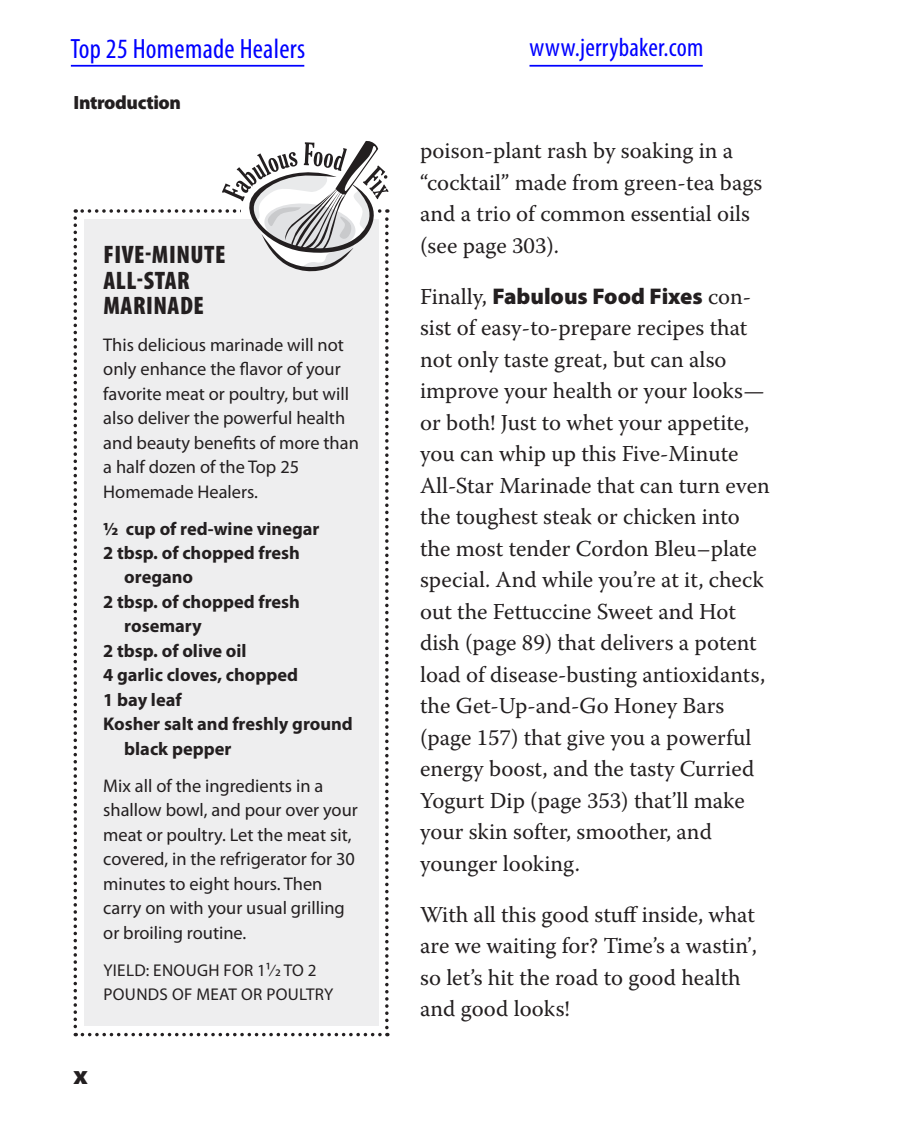
<style>
.page{position:relative;width:898px;height:1134px;background:#fff}
.page>*{position:absolute;margin:0;border:0;box-sizing:border-box;transform-origin:0 0}
.t1{font:condensed 28px "Myriad Pro";letter-spacing:.01em;color:#00f}
.t2{font:condensed 26.25px "Myriad Pro";letter-spacing:.01em;color:#00f}
.t3{font:900 26.25px "Myriad Pro";color:#231f20}
.t4{font:900 condensed 25.38px/25.4px "Myriad Pro";letter-spacing:.02em;color:#231f20}
.t5{font:22.75px/31.5px "Warnock Pro";color:#231f20}
.t6{font:900 22.75px "Myriad Pro";color:#231f20}
.t7{font:900 19.25px "Myriad Pro";letter-spacing:-.02em;color:#231f20}
.t8{font:18.38px/24.5px "Myriad Pro";color:#231f20}
.t9{font:700 18.38px "Myriad Pro";color:#231f20}
.t10{font:17.15px/24.5px "Myriad Pro";letter-spacing:.02em;color:#231f20}
.s1{font-family:"Warnock Pro";font-weight:400}
</style>
<div class="page">
<svg style="left:74px;top:141px;width:314px;height:895px;background:#ebebec"></svg>
<hr style="left:71px;top:65px;width:233px;height:2px;background:#00f">
<hr style="left:529px;top:65px;width:174px;height:2px;background:#00f">
<p class="t1" style="left:70px;top:32px;width:236px">Top 25 Homemade Healers</p>
<p class="t2" style="left:529px;top:32px;width:176px">www.jerrybaker.com</p>
<p class="t7" style="left:74px;top:90px;width:109px">Introduction</p>
<p class="t4" style="left:104px;top:241px;width:124px">FIVE-MINUTE<br>ALL-STAR<br>MARINADE</p>
<p class="t8" style="left:103px;top:332px;width:257px">This delicious marinade will not only enhance the flavor of your favorite meat or poultry, but will also deliver the powerful health and beauty benefits of more than a half dozen of the Top 25<br>Homemade Healers.</p>
<p class="t9" style="left:103px;top:516px;width:218px">1/2 cup of red-wine vinegar</p>
<p class="t9" style="left:103px;top:541px;width:198px">2 tbsp. of chopped fresh</p>
<p class="t9" style="left:124px;top:565px;width:70px">oregano</p>
<p class="t9" style="left:103px;top:590px;width:198px">2 tbsp. of chopped fresh</p>
<p class="t9" style="left:124px;top:614px;width:79px">rosemary</p>
<p class="t9" style="left:103px;top:639px;width:145px">2 tbsp. of olive oil</p>
<p class="t9" style="left:103px;top:663px;width:196px">4 garlic cloves, chopped</p>
<p class="t9" style="left:103px;top:688px;width:80px">1 bay leaf</p>
<p class="t9" style="left:103px;top:712px;width:251px">Kosher salt and freshly ground</p>
<p class="t9" style="left:124px;top:737px;width:109px">black pepper</p>
<p class="t8" style="left:103px;top:773px;width:256px">Mix all of the ingredients in a shallow bowl, and pour over your meat or poultry. Let the meat sit, covered, in the refrigerator for 30 minutes to eight hours. Then carry on with your usual grilling or broiling routine.</p>
<p class="t10" style="left:103px;top:957px;width:232px">YIELD: ENOUGH FOR 1¹⁄2 TO 2<br>POUNDS OF MEAT OR POULTRY</p>
<p class="t3" style="left:74px;top:1058px;width:16px">x</p>
<p class="t5" style="left:420px;top:135px;width:344px">poison-plant rash by soaking in a “cocktail” made from green-tea bags and a trio of common essential oils (see page 303).</p>
<p class="t6" style="left:420px;top:281px;width:332px"><span class="s1">Finally,</span> Fabulous Food Fixes <span class="s1">con-</span></p>
<p class="t5" style="left:420px;top:312px;width:351px">sist of easy-to-prepare recipes that not only taste great, but can also improve your health or your looks— or both! Just to whet your appetite, you can whip up this Five-Minute All-Star Marinade that can turn even the toughest steak or chicken into the most tender Cordon Bleu–plate special. And while you’re at it, check out the Fettuccine Sweet and Hot dish (page 89) that delivers a potent load of disease-busting antioxidants, the Get-Up-and-Go Honey Bars (page 157) that give you a powerful energy boost, and the tasty Curried Yogurt Dip (page 353) that’ll make your skin softer, smoother, and younger looking.</p>
<p class="t5" style="left:420px;top:898px;width:338px">With all this good stuff inside, what are we waiting for? Time’s a wastin’, so let’s hit the road to good health and good looks!</p>
</div>
